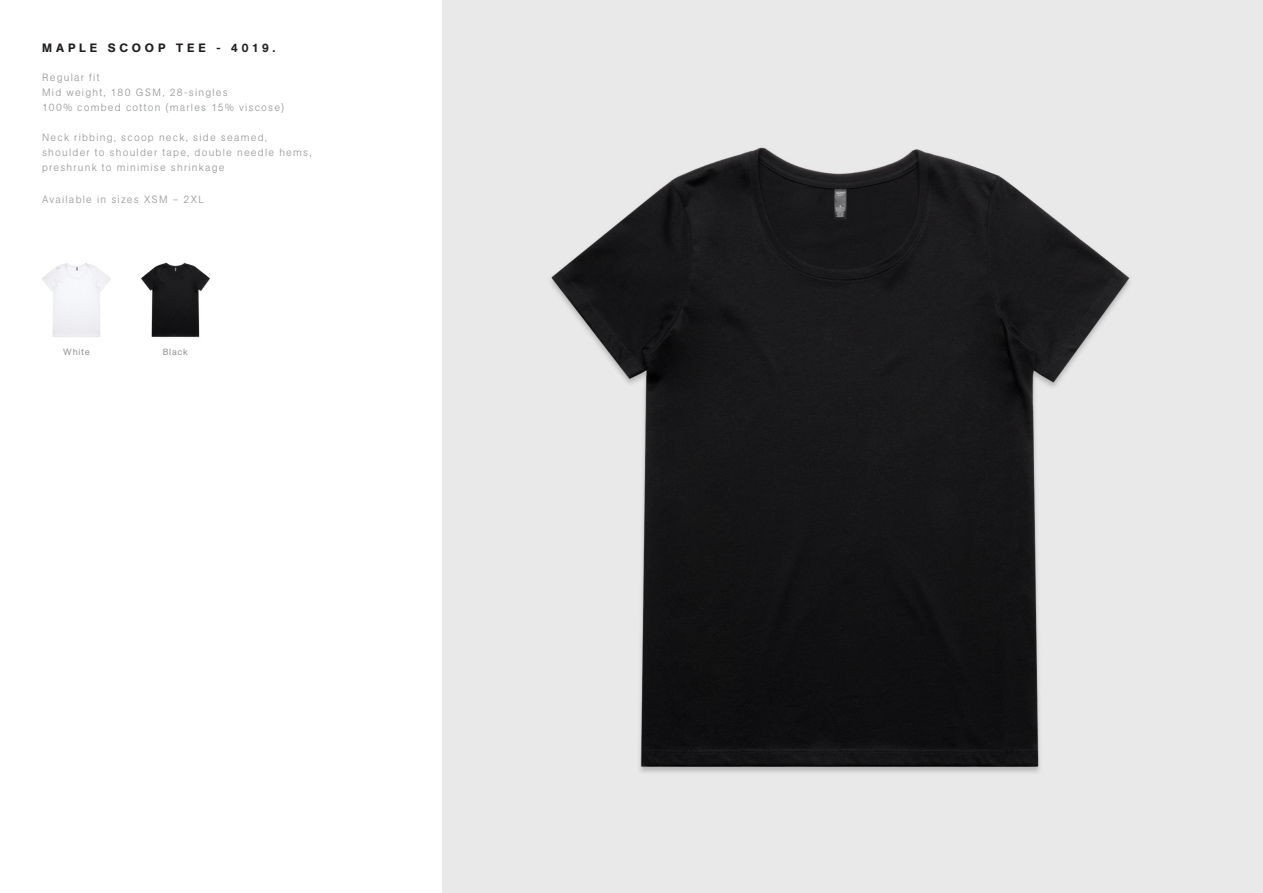
<style>
.page{position:relative;width:1263px;height:893px;background:#fff}
.page>*{position:absolute;margin:0;border:0;box-sizing:border-box;transform-origin:0 0}
.t1{font:500 12px "AG Book Pro";letter-spacing:.32em;color:#231f20}
.MEASUREMENTS{font:300 10.5px/15px "AG Book Pro";letter-spacing:.115em;color:#939598}
.COLOUR_NAME{font:9px "AG Book Pro";letter-spacing:.075em;color:#939598}
</style>
<div class="page">
<img style="left:42px;top:263px;width:69px;height:74px">
<img style="left:141px;top:262px;width:69px;height:76px">
<div style="left:442px;top:0;width:821px;height:893px;background:#e9e9e9"></div>
<img style="left:551px;top:147px;width:579px;height:626px">
<p class="t1" style="left:42px;top:40px;width:235px">MAPLE SCOOP TEE - 4019.</p>
<p class="MEASUREMENTS" style="left:42px;top:69px;width:59px">Regular fit</p>
<p class="MEASUREMENTS" style="left:42px;top:84px;width:187px">Mid weight, 180 GSM, 28-singles</p>
<p class="MEASUREMENTS" style="left:42px;top:99px;width:244px">100% combed cotton (marles 15% viscose)</p>
<p class="MEASUREMENTS" style="left:42px;top:129px;width:271px">Neck ribbing, scoop neck, side seamed, shoulder to shoulder tape, double needle hems, preshrunk to minimise shrinkage</p>
<p class="MEASUREMENTS" style="left:42px;top:191px;width:164px">Available in sizes XSM – 2XL</p>
<p class="COLOUR_NAME" style="left:63px;top:346px;width:28px">White</p>
<p class="COLOUR_NAME" style="left:163px;top:346px;width:27px">Black</p>
</div>
